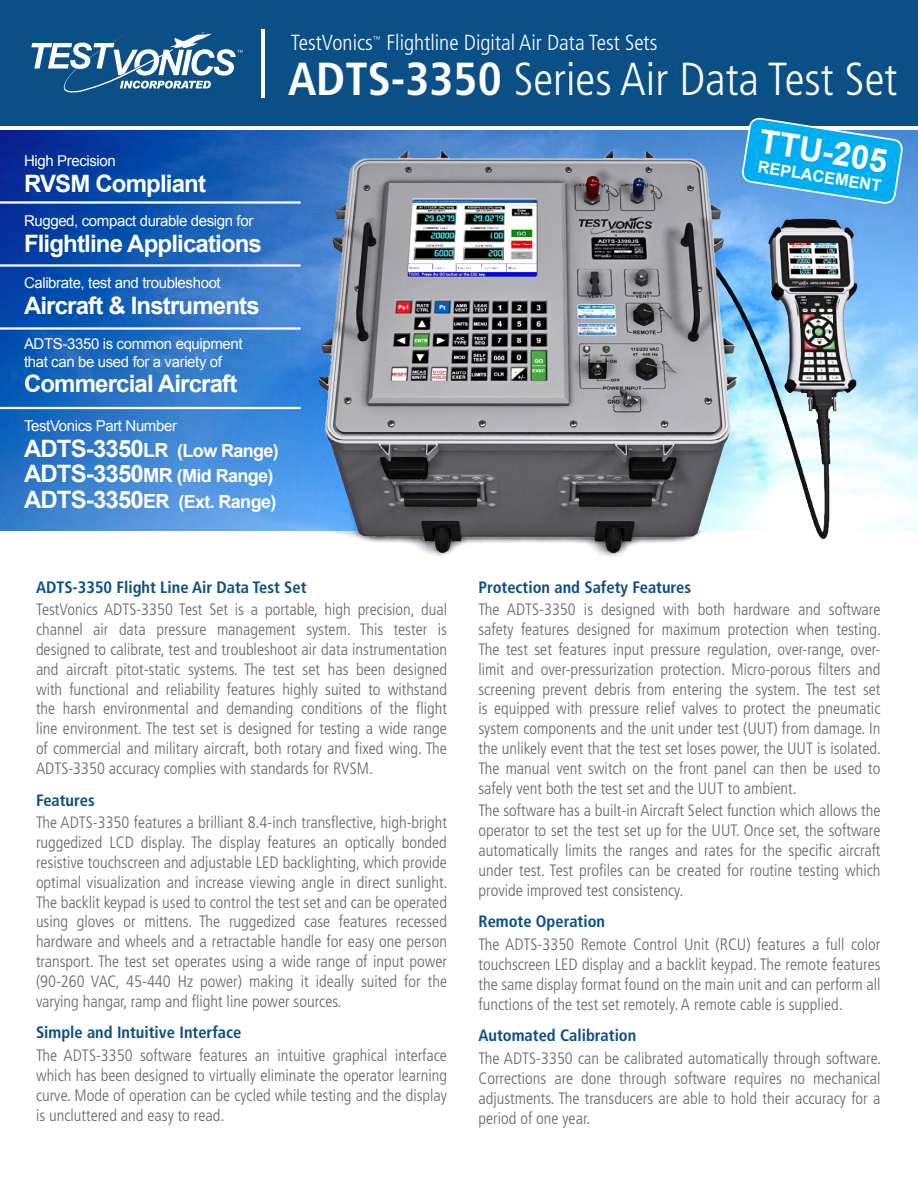
<style>
.page{position:relative;width:918px;height:1188px;background:#fff}
.page>*{position:absolute;margin:0;border:0;box-sizing:border-box;transform-origin:0 0}
.t1{font:300 condensed 46.35px "Frutiger LT Std";color:#fff}
.t2{font:700 32.7px "Arial";color:#fff}
.t3{font:700 24px "Arial";letter-spacing:-.035em;color:#fff}
.t4{font:300 condensed 21.75px "Frutiger LT Std";color:#fff}
.t5{font:700 18px "Arial";letter-spacing:-.035em;color:#fff}
.t6{font:300 condensed 16.5px/19.8px "Frutiger LT Std";color:#646565;text-align:justify}
.t7{font:700 condensed 16.5px "Frutiger LT Std";color:#0a4f86}
.t8{font:700 16.35px "Arial";color:#fff}
.t9{font:15px/18px "Arial";letter-spacing:-.025em;color:#fff}
.t10{font:300 condensed 8.25px "Frutiger LT Std";color:#fff}
.s1{font-weight:700}
.s2{font-size:24px}
.s3{font-size:19.5px}
</style>
<div class="page">
<img style="left:0;top:130px;width:918px;height:400px">
<img style="left:181px;top:150px;width:678px;height:407px">
<hr style="left:0;top:201px;width:301px;height:3px;background:#fff">
<hr style="left:0;top:264px;width:301px;height:3px;background:#fff">
<hr style="left:0;top:327px;width:301px;height:3px;background:#fff">
<hr style="left:0;top:407px;width:301px;height:2px;background:#fff">
<div style="left:0;top:0;width:918px;height:126px;background:#0a4f86"></div>
<hr style="left:261px;top:29px;width:4px;height:69px;background:#fff">
<svg style="left:31px;top:32px;width:212px;height:61px"></svg>
<svg style="left:741px;top:117px;width:163px;height:88px"></svg>
<p class="t4" style="left:291px;top:30px;width:84px">TestVonics</p>
<p class="t10" style="left:373px;top:35px;width:10px">™</p>
<p class="t4" style="left:386px;top:30px;width:272px">Flightline Digital Air Data Test Sets</p>
<p class="t1" style="left:288px;top:53px;width:611px"><span class="s1">ADTS-3350</span> Series Air Data Test Set</p>
<p class="t9" style="left:24px;top:152px;width:93px">High Precision</p>
<p class="t3" style="left:24px;top:167px;width:183px">RVSM Compliant</p>
<p class="t9" style="left:24px;top:212px;width:231px">Rugged, compact durable design for</p>
<p class="t3" style="left:24px;top:227px;width:240px">Flightline Applications</p>
<p class="t9" style="left:24px;top:274px;width:198px">Calibrate, test and troubleshoot</p>
<p class="t3" style="left:24px;top:289px;width:237px">Aircraft &amp; Instruments</p>
<p class="t9" style="left:24px;top:335px;width:220px">ADTS-3350 is common equipment that can be used for a variety of</p>
<p class="t3" style="left:24px;top:368px;width:215px">Commercial Aircraft</p>
<p class="t9" style="left:24px;top:417px;width:155px">TestVonics Part Number</p>
<p class="t5" style="left:24px;top:439px;width:256px"><span class="s2">ADTS-3350</span><span class="s3">LR</span> (Low Range)</p>
<p class="t5" style="left:24px;top:464px;width:251px"><span class="s2">ADTS-3350</span><span class="s3">MR</span> (Mid Range)</p>
<p class="t5" style="left:24px;top:490px;width:254px"><span class="s2">ADTS-3350</span><span class="s3">ER</span> (Ext. Range)</p>
<p class="t2" style="left:763px;top:119px;width:131px;rotate:9deg">TTU-205</p>
<p class="t8" style="left:760px;top:156px;width:126px;rotate:9deg">REPLACEMENT</p>
<p class="t7" style="left:36px;top:577px;width:272px">ADTS-3350 Flight Line Air Data Test Set</p>
<p class="t6" style="left:36px;top:600px;width:413px">TestVonics ADTS-3350 Test Set is a portable, high precision, dual channel air data pressure management system. This tester is designed to calibrate, test and troubleshoot air data instrumentation and aircraft pitot-static systems. The test set has been designed with functional and reliability features highly suited to withstand the harsh environmental and demanding conditions of the flight line environment. The test set is designed for testing a wide range of commercial and military aircraft, both rotary and fixed wing. The ADTS-3350 accuracy complies with standards for RVSM.</p>
<p class="t7" style="left:36px;top:790px;width:60px">Features</p>
<p class="t6" style="left:36px;top:813px;width:413px">The ADTS-3350 features a brilliant 8.4-inch transflective, high-bright ruggedized LCD display. The display features an optically bonded resistive touchscreen and adjustable LED backlighting, which provide optimal visualization and increase viewing angle in direct sunlight.<br>The backlit keypad is used to control the test set and can be operated using gloves or mittens. The ruggedized case features recessed hardware and wheels and a retractable handle for easy one person transport. The test set operates using a wide range of input power (90-260 VAC, 45-440 Hz power) making it ideally suited for the varying hangar, ramp and flight line power sources.</p>
<p class="t7" style="left:36px;top:1023px;width:207px">Simple and Intuitive Interface</p>
<p class="t6" style="left:36px;top:1046px;width:413px">The ADTS-3350 software features an intuitive graphical interface which has been designed to virtually eliminate the operator learning curve. Mode of operation can be cycled while testing and the display is uncluttered and easy to read.</p>
<p class="t7" style="left:478px;top:577px;width:214px">Protection and Safety Features</p>
<p class="t6" style="left:478px;top:600px;width:404px">The ADTS-3350 is designed with both hardware and software safety features designed for maximum protection when testing.<br>The test set features input pressure regulation, over-range, over&shy;limit and over-pressurization protection. Micro-porous filters and screening prevent debris from entering the system. The test set is equipped with pressure relief valves to protect the pneumatic system components and the unit under test (UUT) from damage. In the unlikely event that the test set loses power, the UUT is isolated.<br>The manual vent switch on the front panel can then be used to safely vent both the test set and the UUT to ambient.</p>
<p class="t6" style="left:478px;top:801px;width:404px">The software has a built-in Aircraft Select function which allows the operator to set the test set up for the UUT. Once set, the software automatically limits the ranges and rates for the specific aircraft under test. Test profiles can be created for routine testing which provide improved test consistency.</p>
<p class="t7" style="left:478px;top:912px;width:128px">Remote Operation</p>
<p class="t6" style="left:478px;top:935px;width:404px">The ADTS-3350 Remote Control Unit (RCU) features a full color touchscreen LED display and a backlit keypad. The remote features the same display format found on the main unit and can perform all functions of the test set remotely. A remote cable is supplied.</p>
<p class="t7" style="left:478px;top:1026px;width:159px">Automated Calibration</p>
<p class="t6" style="left:478px;top:1049px;width:404px">The ADTS-3350 can be calibrated automatically through software.<br>Corrections are done through software requires no mechanical adjustments. The transducers are able to hold their accuracy for a period of one year.</p>
</div>
